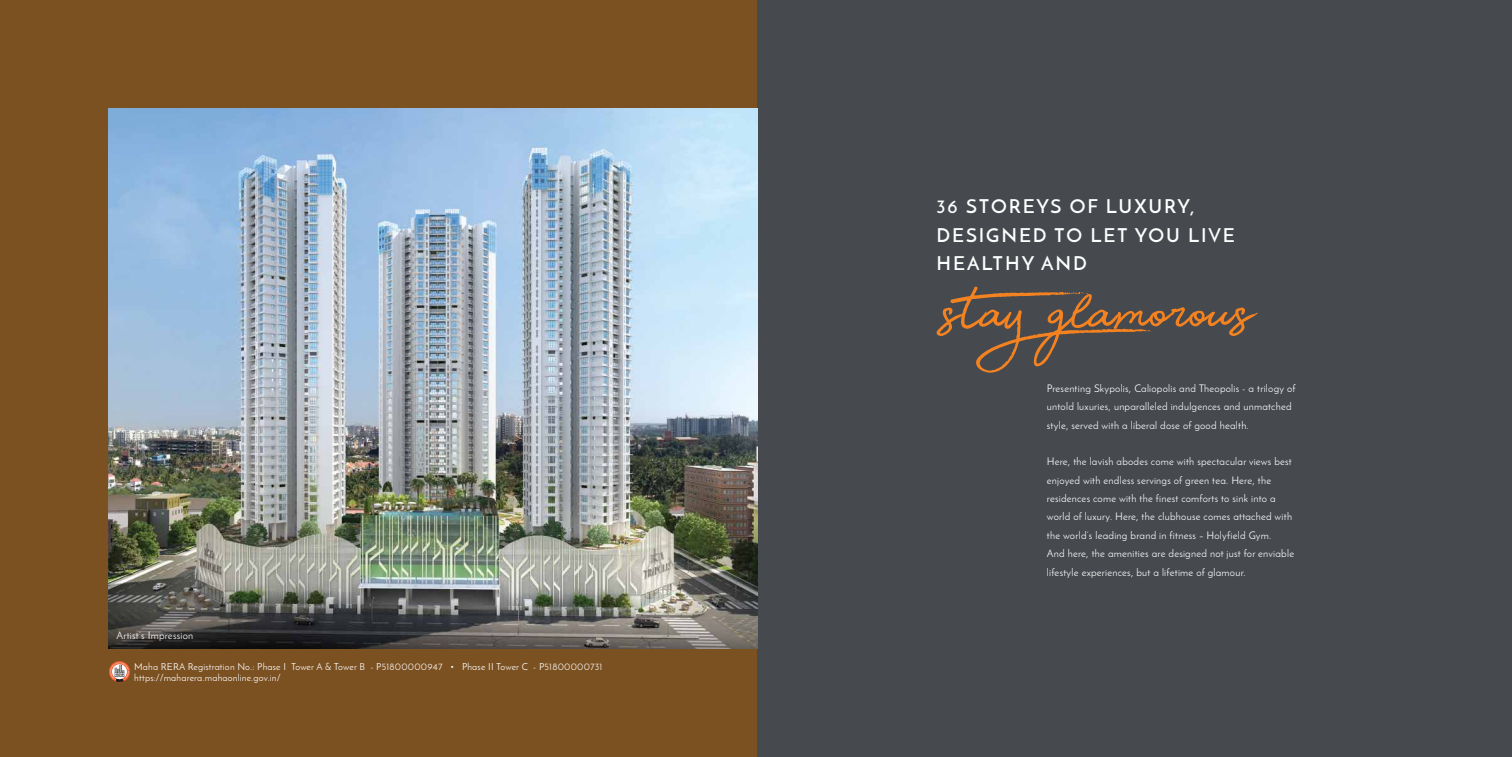
<style>
.page{position:relative;width:1512px;height:757px;background:#fff}
.page>*{position:absolute;margin:0;border:0;box-sizing:border-box;transform-origin:0 0}
.t1{font:84.79px "Beauty";color:#f58220}
.t2{font:600 19.25px/28.3px "Josefin Sans";letter-spacing:.1em;color:#fff}
.t3{font:10.5px/18.4px "Josefin Sans";letter-spacing:.02em;color:#fff}
.t4{font:9.62px/11.5px "Josefin Sans";letter-spacing:.02em;color:#fff}
</style>
<div class="page">
<div style="left:0;top:0;width:757px;height:757px;background:#7c5122"></div>
<div style="left:757px;top:0;width:755px;height:757px;background:#464a4f"></div>
<img style="left:109px;top:109px;width:648px;height:540px">
<svg style="left:109px;top:661px;width:21px;height:21px"></svg>
<svg style="left:110px;top:662px;width:19px;height:20px"></svg>
<p class="t3" style="left:116px;top:626px;width:78px">Artist’s Impression</p>
<p class="t4" style="left:134px;top:661px;width:470px">Maha RERA Registration No.: Phase I Tower A &amp; Tower B - P51800000947 • Phase II Tower C - P51800000731 https://maharera.mahaonline.gov.in/</p>
<p class="t2" style="left:937px;top:192px;width:300px">36 STOREYS OF LUXURY,<br>DESIGNED TO LET YOU LIVE<br>HEALTHY AND</p>
<p class="t1" style="left:943px;top:280px;width:319px">stayglamorous.</p>
<p class="t3" style="left:1047px;top:379px;width:250px">Presenting Skypolis, Caliopolis and Theopolis - a trilogy of untold luxuries, unparalleled indulgences and unmatched style, served with a liberal dose of good health.</p>
<p class="t3" style="left:1047px;top:452px;width:249px">Here, the lavish abodes come with spectacular views best enjoyed with endless servings of green tea. Here, the residences come with the finest comforts to sink into a world of luxury. Here, the clubhouse comes attached with the world’s leading brand in fitness – Holyfield Gym.<br>And here, the amenities are designed not just for enviable lifestyle experiences, but a lifetime of glamour.</p>
</div>
